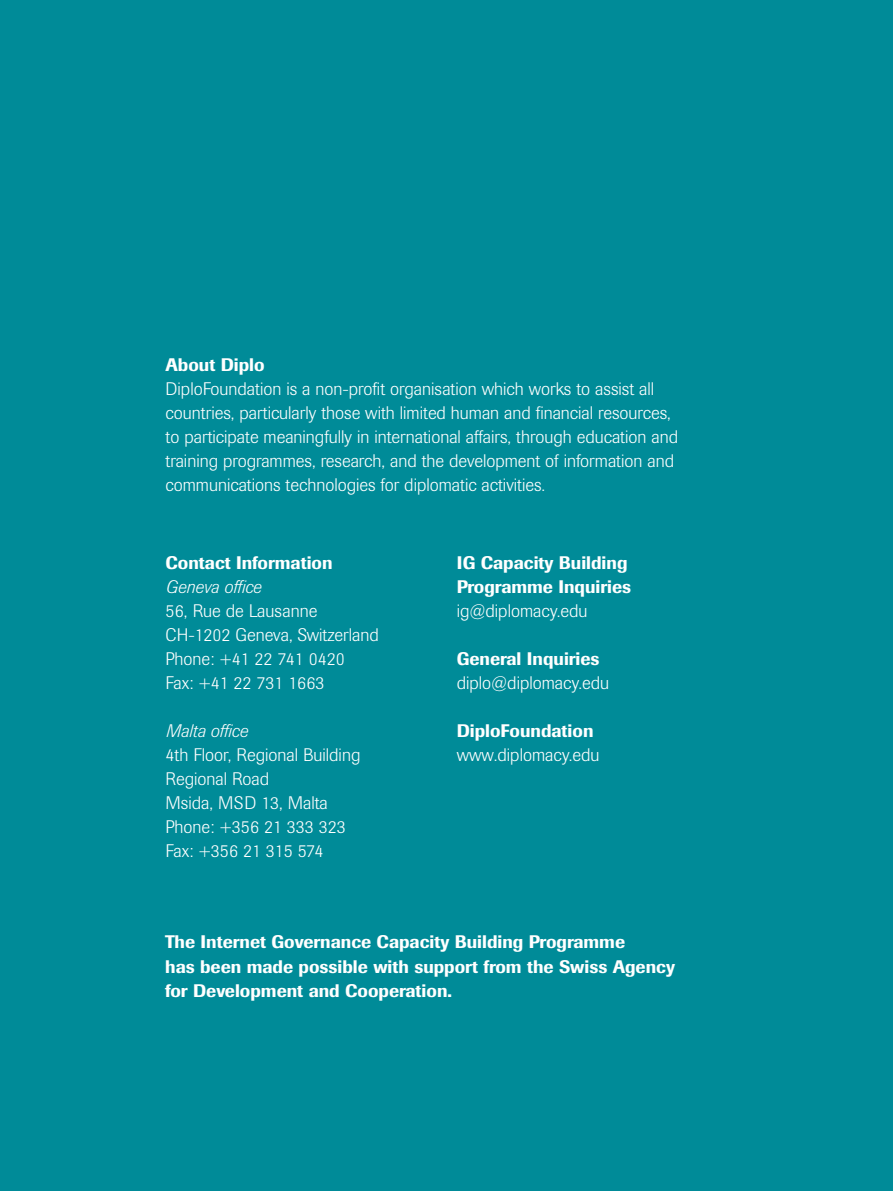
<style>
.page{position:relative;width:893px;height:1191px;background:#008b98}
.page>*{position:absolute;margin:0;border:0;box-sizing:border-box;transform-origin:0 0}
.t1{font:300 18px/24px "Imago";color:#fff}
.t2{font:500 18px/24px "Imago";color:#fff}
.t3{font:italic 300 18px "Imago";color:#fff}
</style>
<div class="page">
<p class="t2" style="left:166px;top:354px;width:101px">About Diplo</p>
<p class="t1" style="left:166px;top:378px;width:514px">DiploFoundation is a non-profit organisation which works to assist all countries, particularly those with limited human and financial resources, to participate meaningfully in international affairs, through education and training programmes, research, and the development of information and communications technologies for diplomatic activities.</p>
<p class="t2" style="left:166px;top:552px;width:168px">Contact Information</p>
<p class="t3" style="left:166px;top:580px;width:97px">Geneva office</p>
<p class="t1" style="left:166px;top:600px;width:215px">56, Rue de Lausanne<br>CH-1202 Geneva, Switzerland<br>Phone: +41 22 741 0420<br>Fax: +41 22 731 1663</p>
<p class="t3" style="left:166px;top:724px;width:84px">Malta office</p>
<p class="t1" style="left:166px;top:744px;width:196px">4th Floor, Regional Building<br>Regional Road<br>Msida, MSD 13, Malta<br>Phone: +356 21 333 323<br>Fax: +356 21 315 574</p>
<p class="t2" style="left:457px;top:552px;width:176px">IG Capacity Building<br>Programme Inquiries</p>
<p class="t1" style="left:457px;top:600px;width:132px">ig@diplomacy.edu</p>
<p class="t2" style="left:457px;top:648px;width:144px">General Inquiries</p>
<p class="t1" style="left:457px;top:672px;width:154px">diplo@diplomacy.edu</p>
<p class="t2" style="left:457px;top:720px;width:138px">DiploFoundation</p>
<p class="t1" style="left:457px;top:744px;width:144px">www.diplomacy.edu</p>
<p class="t2" style="left:165px;top:932px;width:511px">The Internet Governance Capacity Building Programme<br>has been made possible with support from the Swiss Agency for Development and Cooperation.</p>
</div>
